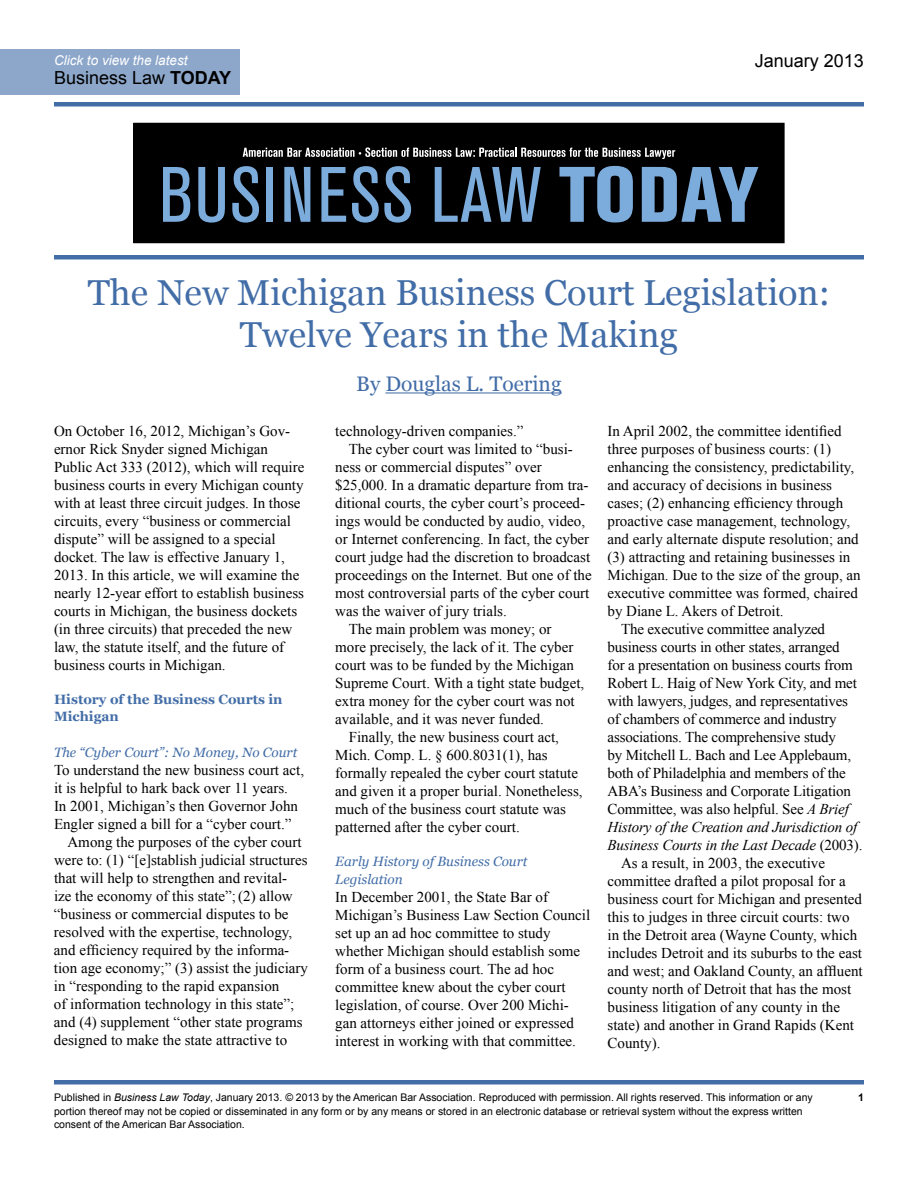
<style>
.page{position:relative;width:918px;height:1188px;background:#fff}
.page>*{position:absolute;margin:0;border:0;box-sizing:border-box;transform-origin:0 0}
.t1{font:36px/42px "Georgia";color:#426da7;text-align:center}
.t2{font:21px "Georgia";color:#426da7}
.t3{font:18px "Arial";color:#000}
.t4{font:15px/18px "Times New Roman";color:#000}
.t5{font:italic 15px "Times New Roman";letter-spacing:-.01em;color:#000}
.t6{font:italic 13.5px/18px "Georgia";color:#426da7}
.t7{font:700 13.5px/16.5px "Georgia";color:#426da7}
.t8{font:italic 13.5px "Arial";color:#fff}
.t9{font:10.5px/13.5px "Arial";color:#000}
.t10{font:700 10.5px "Arial";color:#000}
.s1{font-weight:700}
.s2{font-style:italic}
.s3{font-style:normal}
</style>
<div class="page">
<hr style="left:54px;top:1080px;width:810px;height:4px;background:#426da7">
<div style="left:0;top:50px;width:240px;height:45px;background:#8da7ca"></div>
<hr style="left:54px;top:102px;width:810px;height:4px;background:#426da7">
<div style="left:54px;top:255px;width:810px;height:5px;background:#426da7"></div>
<div style="left:134px;top:123px;width:650px;height:120px;background:#000"></div>
<svg style="left:243px;top:147px;width:432px;height:12px"></svg>
<svg style="left:163px;top:167px;width:27px;height:55px"></svg>
<svg style="left:198px;top:167px;width:27px;height:56px"></svg>
<svg style="left:232px;top:166px;width:27px;height:57px"></svg>
<div style="left:266px;top:167px;width:7px;height:55px;background:#7cacdc"></div>
<svg style="left:284px;top:167px;width:26px;height:55px"></svg>
<svg style="left:321px;top:167px;width:25px;height:55px"></svg>
<svg style="left:352px;top:166px;width:59px;height:57px"></svg>
<svg style="left:435px;top:167px;width:106px;height:55px"></svg>
<svg style="left:559px;top:166px;width:74px;height:56px"></svg>
<svg style="left:642px;top:167px;width:116px;height:55px"></svg>
<hr style="left:385px;top:392px;width:177px;height:1px;background:#426da7">
<p class="t8" style="left:54px;top:53px;width:135px">Click to view the latest</p>
<p class="t3" style="left:54px;top:68px;width:179px">Business Law <span class="s1">Today</span></p>
<p class="t3" style="left:755px;top:51px;width:111px">January 2013</p>
<h1 class="t1" style="left:88px;top:271px;width:744px">The New Michigan Business Court Legislation:<br>Twelve Years in the Making</h1>
<h2 class="t2" style="left:356px;top:372px;width:207px">By Douglas L. Toering</h2>
<p class="t4" style="left:54px;top:422px;width:252px">On October 16, 2012, Michigan’s Gov&shy;ernor Rick Snyder signed Michigan Public Act 333 (2012), which will require business courts in every Michigan county with at least three circuit judges. In those circuits, every “business or commercial dispute” will be assigned to a special docket. The law is effective January 1, 2013. In this article, we will examine the nearly 12-year effort to establish business courts in Michigan, the business dockets (in three circuits) that preceded the new law, the statute itself, and the future of business courts in Michigan.</p>
<p class="t7" style="left:54px;top:691px;width:230px">History of the Business Courts in<br>Michigan</p>
<p class="t6" style="left:54px;top:743px;width:245px">The “Cyber Court”: No Money, No Court</p>
<p class="t4" style="left:54px;top:761px;width:252px">To understand the new business court act,</p>
<p class="t4" style="left:54px;top:779px;width:235px">it is helpful to hark back over 11 years.</p>
<p class="t4" style="left:54px;top:797px;width:246px">In 2001, Michigan’s then Governor John</p>
<p class="t4" style="left:54px;top:815px;width:239px">Engler signed a bill for a “cyber court.”</p>
<p class="t4" style="left:68px;top:833px;width:236px">Among the purposes of the cyber court</p>
<p class="t4" style="left:54px;top:851px;width:255px">were to: (1) “[e]stablish judicial structures</p>
<p class="t4" style="left:54px;top:869px;width:235px">that will help to strengthen and revital-</p>
<p class="t4" style="left:54px;top:887px;width:240px">ize the economy of this state”;(2) allow</p>
<p class="t4" style="left:54px;top:905px;width:236px">“business or commercial disputes to be</p>
<p class="t4" style="left:54px;top:923px;width:240px">resolved with the expertise, technology,</p>
<p class="t4" style="left:54px;top:941px;width:237px">and efficiency required by the informa-</p>
<p class="t4" style="left:54px;top:959px;width:256px">tion age economy;” (3) assist the judiciary</p>
<p class="t4" style="left:54px;top:977px;width:227px">in “responding to the rapid expansion</p>
<p class="t4" style="left:54px;top:995px;width:242px">of information technology in this state”;</p>
<p class="t4" style="left:54px;top:1013px;width:250px">and (4) supplement “other state programs</p>
<p class="t4" style="left:54px;top:1031px;width:235px">designed to make the state attractive to</p>
<p class="t4" style="left:335px;top:422px;width:190px">technology-driven companies.”</p>
<p class="t4" style="left:349px;top:440px;width:226px">The cyber court was limited to “busi-</p>
<p class="t4" style="left:335px;top:458px;width:208px">ness or commercial disputes” over</p>
<p class="t4" style="left:335px;top:476px;width:255px">$25,000. In a dramatic departure from tra-</p>
<p class="t4" style="left:335px;top:494px;width:251px">ditional courts, the cyber court’s proceed-</p>
<p class="t4" style="left:335px;top:512px;width:251px">ings would be conducted by audio, video,</p>
<p class="t4" style="left:335px;top:530px;width:256px">or Internet conferencing. In fact, the cyber</p>
<p class="t4" style="left:335px;top:548px;width:256px">court judge had the discretion to broadcast</p>
<p class="t4" style="left:335px;top:566px;width:258px">proceedings on the Internet. But one of the</p>
<p class="t4" style="left:335px;top:584px;width:256px">most controversial parts of the cyber court</p>
<p class="t4" style="left:335px;top:602px;width:173px">was the waiver of jury trials.</p>
<p class="t4" style="left:349px;top:620px;width:204px">The main problem was money; or</p>
<p class="t4" style="left:335px;top:638px;width:240px">more precisely, the lack of it. The cyber</p>
<p class="t4" style="left:335px;top:656px;width:240px">court was to be funded by the Michigan</p>
<p class="t4" style="left:335px;top:674px;width:251px">Supreme Court. With a tight state budget,</p>
<p class="t4" style="left:335px;top:692px;width:241px">extra money for the cyber court was not</p>
<p class="t4" style="left:335px;top:710px;width:210px">available, and it was never funded.</p>
<p class="t4" style="left:349px;top:728px;width:212px">Finally, the new business court act,</p>
<p class="t4" style="left:335px;top:746px;width:214px">Mich. Comp. L. § 600.8031(1), has</p>
<p class="t4" style="left:335px;top:764px;width:244px">formally repealed the cyber court statute</p>
<p class="t4" style="left:335px;top:782px;width:249px">and given it a proper burial. Nonetheless,</p>
<p class="t4" style="left:335px;top:800px;width:232px">much of the business court statute was</p>
<p class="t4" style="left:335px;top:818px;width:186px">patterned after the cyber court.</p>
<p class="t6" style="left:335px;top:853px;width:194px">Early History of Business Court<br>Legislation</p>
<p class="t4" style="left:335px;top:888px;width:256px">In December 2001, the State Bar of Michigan’s Business Law Section Council set up an ad hoc committee to study whether Michigan should establish some form of a business court. The ad hoc committee knew about the cyber court legislation, of course. Over 200 Michi&shy;gan attorneys either joined or expressed interest in working with that committee.</p>
<p class="t4" style="left:608px;top:422px;width:236px">In April 2002, the committee identified</p>
<p class="t4" style="left:608px;top:440px;width:225px">three purposes of business courts: (1)</p>
<p class="t4" style="left:608px;top:458px;width:248px">enhancing the consistency, predictability,</p>
<p class="t4" style="left:608px;top:476px;width:226px">and accuracy of decisions in business</p>
<p class="t4" style="left:608px;top:494px;width:237px">cases; (2) enhancing efficiency through</p>
<p class="t4" style="left:608px;top:512px;width:244px">proactive case management, technology,</p>
<p class="t4" style="left:608px;top:530px;width:253px">and early alternate dispute resolution; and</p>
<p class="t4" style="left:608px;top:548px;width:244px">(3) attracting and retaining businesses in</p>
<p class="t4" style="left:608px;top:566px;width:255px">Michigan. Due to the size of the group, an</p>
<p class="t4" style="left:608px;top:584px;width:252px">executive committee was formed, chaired</p>
<p class="t4" style="left:608px;top:602px;width:178px">by Diane L. Akers of Detroit.</p>
<p class="t4" style="left:621px;top:620px;width:206px">The executive committee analyzed</p>
<p class="t4" style="left:608px;top:638px;width:234px">business courts in other states, arranged</p>
<p class="t4" style="left:608px;top:656px;width:247px">for a presentation on business courts from</p>
<p class="t4" style="left:608px;top:674px;width:251px">Robert L. Haig of New York City, and met</p>
<p class="t4" style="left:608px;top:692px;width:242px">with lawyers, judges, and representatives</p>
<p class="t4" style="left:608px;top:710px;width:231px">of chambers of commerce and industry</p>
<p class="t4" style="left:608px;top:728px;width:230px">associations. The comprehensive study</p>
<p class="t4" style="left:608px;top:746px;width:245px">by Mitchell L. Bach and Lee Applebaum,</p>
<p class="t4" style="left:608px;top:764px;width:240px">both of Philadelphia and members of the</p>
<p class="t4" style="left:608px;top:782px;width:245px">ABA’s Business and Corporate Litigation</p>
<p class="t4" style="left:608px;top:800px;width:243px">Committee, was also helpful. See <span class="s2">A Brief</span></p>
<p class="t5" style="left:608px;top:817px;width:251px">History of the Creation and Jurisdiction of</p>
<p class="t5" style="left:608px;top:835px;width:257px">Business Courts in the Last Decade <span class="s3">(2003).</span></p>
<p class="t4" style="left:621px;top:854px;width:206px">As a result, in 2003, the executive</p>
<p class="t4" style="left:608px;top:872px;width:240px">committee drafted a pilot proposal for a</p>
<p class="t4" style="left:608px;top:890px;width:256px">business court for Michigan and presented</p>
<p class="t4" style="left:608px;top:908px;width:244px">this to judges in three circuit courts: two</p>
<p class="t4" style="left:608px;top:926px;width:251px">in the Detroit area (Wayne County, which</p>
<p class="t4" style="left:608px;top:944px;width:256px">includes Detroit and its suburbs to the east</p>
<p class="t4" style="left:608px;top:962px;width:257px">and west; and Oakland County, an affluent</p>
<p class="t4" style="left:608px;top:980px;width:245px">county north of Detroit that has the most</p>
<p class="t4" style="left:608px;top:998px;width:234px">business litigation of any county in the</p>
<p class="t4" style="left:608px;top:1016px;width:248px">state) and another in Grand Rapids (Kent</p>
<p class="t4" style="left:608px;top:1034px;width:54px">County).</p>
<p class="t9" style="left:54px;top:1091px;width:760px">Published in <span class="s2">Business Law Today</span>, January 2013. © 2013 by the American Bar Association. Reproduced with permission. All rights reserved. This information or any portion thereof may not be copied or disseminated in any form or by any means or stored in an electronic database or retrieval system without the express written consent of the American Bar Association.</p>
<p class="t10" style="left:858px;top:1092px;width:7px">1</p>
</div>
